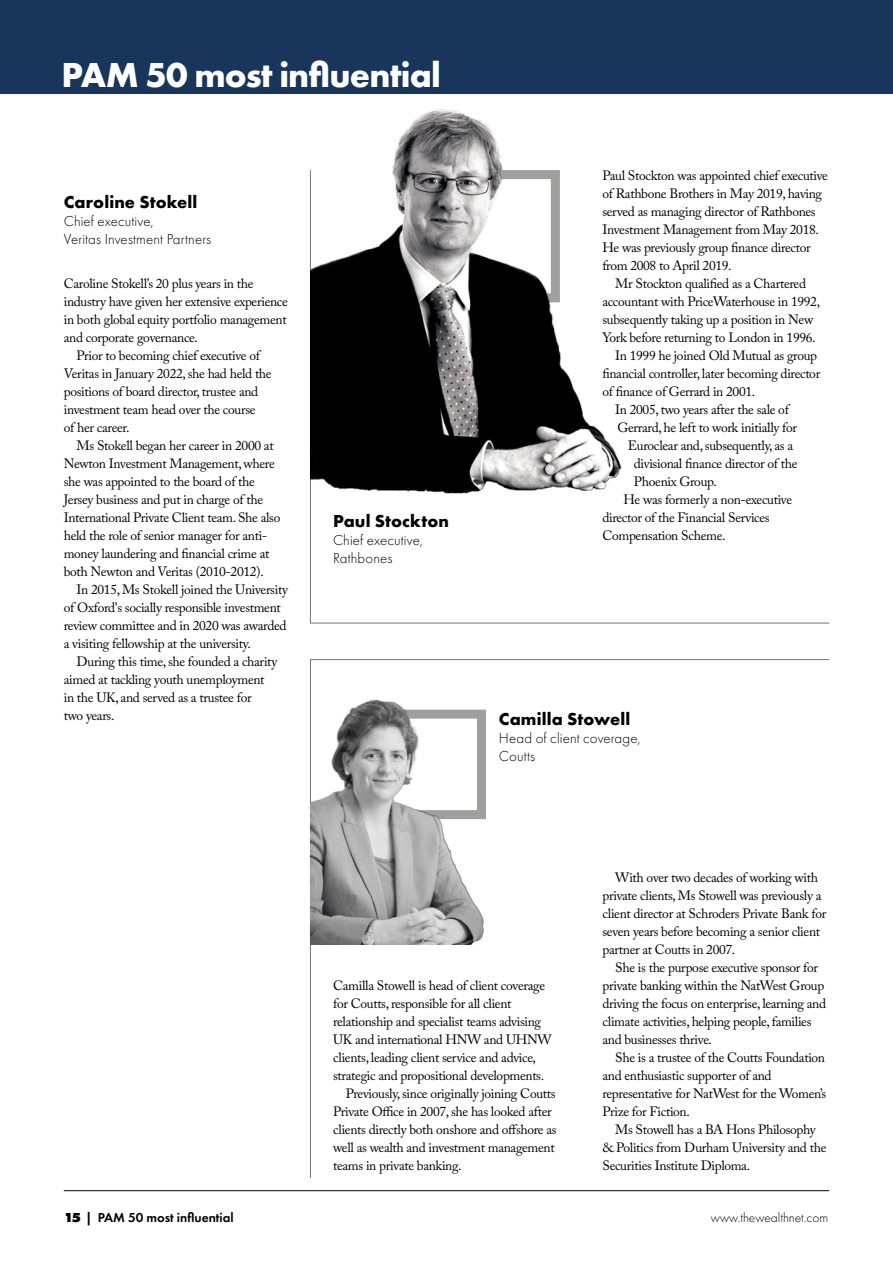
<style>
.page{position:relative;width:893px;height:1263px;background:#fff}
.page>*{position:absolute;margin:0;border:0;box-sizing:border-box;transform-origin:0 0}
.t1{font:700 36px "Futura PT";letter-spacing:-.02em;color:#fff}
.t2{font:700 18px "Futura PT";letter-spacing:.005em;color:#000}
.t3{font:300 15px/18px "Futura PT";letter-spacing:.005em;color:#000}
.t4{font:13.5px/18px "Adobe Caslon Pro";letter-spacing:-.025em;color:#000}
.t5{font:600 13.5px "Futura PT";color:#000}
.t6{font:300 13.5px "Futura PT";color:#000}
.s1{font-weight:800}
</style>
<div class="page">
<div style="left:0;top:0;width:893px;height:94px;background:#1a355c"></div>
<hr style="left:64px;top:1190px;width:765px;height:1px;background:#000">
<img style="left:310px;top:109px;width:312px;height:399px">
<img style="left:310px;top:674px;width:176px;height:270px">
<h1 class="t1" style="left:62px;top:52px;width:381px">PAM 50 most influential</h1>
<h2 class="t2" style="left:64px;top:190px;width:135px">Caroline Stokell</h2>
<p class="t3" style="left:64px;top:212px;width:149px">Chief executive,<br>Veritas Investment Partners</p>
<p class="t4" style="left:64px;top:274px;width:191px">Caroline Stokell’s 20 plus years in the</p>
<p class="t4" style="left:64px;top:292px;width:226px">industry have given her extensive experience</p>
<p class="t4" style="left:64px;top:310px;width:224px">in both global equity portfolio management</p>
<p class="t4" style="left:64px;top:328px;width:136px">and corporate governance.</p>
<p class="t4" style="left:77px;top:346px;width:185px">Prior to becoming chief executive of</p>
<p class="t4" style="left:64px;top:364px;width:209px">Veritas in January 2022, she had held the</p>
<p class="t4" style="left:64px;top:382px;width:196px">positions of board director, trustee and</p>
<p class="t4" style="left:64px;top:400px;width:193px">investment team head over the course</p>
<p class="t4" style="left:64px;top:418px;width:67px">of her career.</p>
<p class="t4" style="left:77px;top:436px;width:199px">Ms Stokell began her career in 2000 at</p>
<p class="t4" style="left:64px;top:454px;width:213px">Newton Investment Management, where</p>
<p class="t4" style="left:64px;top:472px;width:193px">she was appointed to the board of the</p>
<p class="t4" style="left:64px;top:490px;width:201px">Jersey business and put in charge of the</p>
<p class="t4" style="left:64px;top:508px;width:218px">International Private Client team. She also</p>
<p class="t4" style="left:64px;top:526px;width:205px">held the role of senior manager for anti-</p>
<p class="t4" style="left:64px;top:544px;width:207px">money laundering and financial crime at</p>
<p class="t4" style="left:64px;top:562px;width:202px">both Newton and Veritas (2010-2012).</p>
<p class="t4" style="left:77px;top:580px;width:213px">In 2015, Ms Stokell joined the University</p>
<p class="t4" style="left:64px;top:598px;width:219px">of Oxford's socially responsible investment</p>
<p class="t4" style="left:64px;top:616px;width:224px">review committee and in 2020 was awarded</p>
<p class="t4" style="left:64px;top:634px;width:189px">a visiting fellowship at the university.</p>
<p class="t4" style="left:77px;top:652px;width:202px">During this time, she founded a charity</p>
<p class="t4" style="left:64px;top:670px;width:202px">aimed at tackling youth unemployment</p>
<p class="t4" style="left:64px;top:688px;width:189px">in the UK, and served as a trustee for</p>
<p class="t4" style="left:64px;top:706px;width:52px">two years.</p>
<h2 class="t2" style="left:333px;top:510px;width:117px">Paul Stockton</h2>
<p class="t3" style="left:333px;top:531px;width:91px">Chief executive,<br>Rathbones</p>
<p class="t4" style="left:602px;top:166px;width:227px">Paul Stockton was appointed chief executive</p>
<p class="t4" style="left:602px;top:184px;width:221px">of Rathbone Brothers in May 2019, having</p>
<p class="t4" style="left:602px;top:202px;width:215px">served as managing director of Rathbones</p>
<p class="t4" style="left:602px;top:220px;width:218px">Investment Management from May 2018.</p>
<p class="t4" style="left:602px;top:238px;width:210px">He was previously group finance director</p>
<p class="t4" style="left:602px;top:256px;width:131px">from 2008 to April 2019.</p>
<p class="t4" style="left:615px;top:274px;width:192px">Mr Stockton qualified as a Chartered</p>
<p class="t4" style="left:602px;top:292px;width:219px">accountant with PriceWaterhouse in 1992,</p>
<p class="t4" style="left:602px;top:310px;width:212px">subsequently taking up a position in New</p>
<p class="t4" style="left:602px;top:328px;width:215px">York before returning to London in 1996.</p>
<p class="t4" style="left:615px;top:346px;width:204px">In 1999 he joined Old Mutual as group</p>
<p class="t4" style="left:602px;top:364px;width:219px">financial controller, later becoming director</p>
<p class="t4" style="left:602px;top:382px;width:154px">of finance of Gerrard in 2001.</p>
<p class="t4" style="left:615px;top:400px;width:175px">In 2005, two years after the sale of</p>
<p class="t4" style="left:617px;top:418px;width:181px">Gerrard, he left to work initially for</p>
<p class="t4" style="left:628px;top:436px;width:167px">Euroclear and, subsequently, as a</p>
<p class="t4" style="left:634px;top:454px;width:165px">divisional finance director of the</p>
<p class="t4" style="left:634px;top:472px;width:84px">Phoenix Group.</p>
<p class="t4" style="left:623px;top:490px;width:170px">He was formerly a non-executive</p>
<p class="t4" style="left:602px;top:508px;width:169px">director of the Financial Services</p>
<p class="t4" style="left:602px;top:526px;width:125px">Compensation Scheme.</p>
<h2 class="t2" style="left:499px;top:707px;width:133px">Camilla Stowell</h2>
<p class="t3" style="left:499px;top:729px;width:143px">Head of client coverage,<br>Coutts</p>
<p class="t4" style="left:333px;top:976px;width:213px">Camilla Stowell is head of client coverage</p>
<p class="t4" style="left:333px;top:994px;width:180px">for Coutts, responsible for all client</p>
<p class="t4" style="left:333px;top:1012px;width:210px">relationship and specialist teams advising</p>
<p class="t4" style="left:333px;top:1030px;width:220px">UK and international HNW and UHNW</p>
<p class="t4" style="left:333px;top:1048px;width:204px">clients, leading client service and advice,</p>
<p class="t4" style="left:333px;top:1066px;width:213px">strategic and propositional developments.</p>
<p class="t4" style="left:346px;top:1084px;width:211px">Previously, since originally joining Coutts</p>
<p class="t4" style="left:333px;top:1102px;width:220px">Private Office in 2007, she has looked after</p>
<p class="t4" style="left:333px;top:1120px;width:225px">clients directly both onshore and offshore as</p>
<p class="t4" style="left:333px;top:1138px;width:223px">well as wealth and investment management</p>
<p class="t4" style="left:333px;top:1156px;width:130px">teams in private banking.</p>
<p class="t4" style="left:602px;top:868px;width:225px;text-indent:13px">With over two decades of working with private clients, Ms Stowell was previously a client director at Schroders Private Bank for seven years before becoming a senior client partner at Coutts in 2007.</p>
<p class="t4" style="left:602px;top:958px;width:225px;text-indent:13px">She is the purpose executive sponsor for private banking within the NatWest Group driving the focus on enterprise, learning and climate activities, helping people, families and businesses thrive.</p>
<p class="t4" style="left:602px;top:1048px;width:226px;text-indent:13px">She is a trustee of the Coutts Foundation and enthusiastic supporter of and representative for NatWest for the Women’s Prize for Fiction.</p>
<p class="t4" style="left:602px;top:1120px;width:225px;text-indent:13px">Ms Stowell has a BA Hons Philosophy &amp; Politics from Durham University and the<br>Securities Institute Diploma.</p>
<p class="t5" style="left:64px;top:1209px;width:171px"><span class="s1">15 |</span> PAM 50 most influential</p>
<p class="t6" style="left:711px;top:1210px;width:119px">www.thewealthnet.com</p>
</div>
